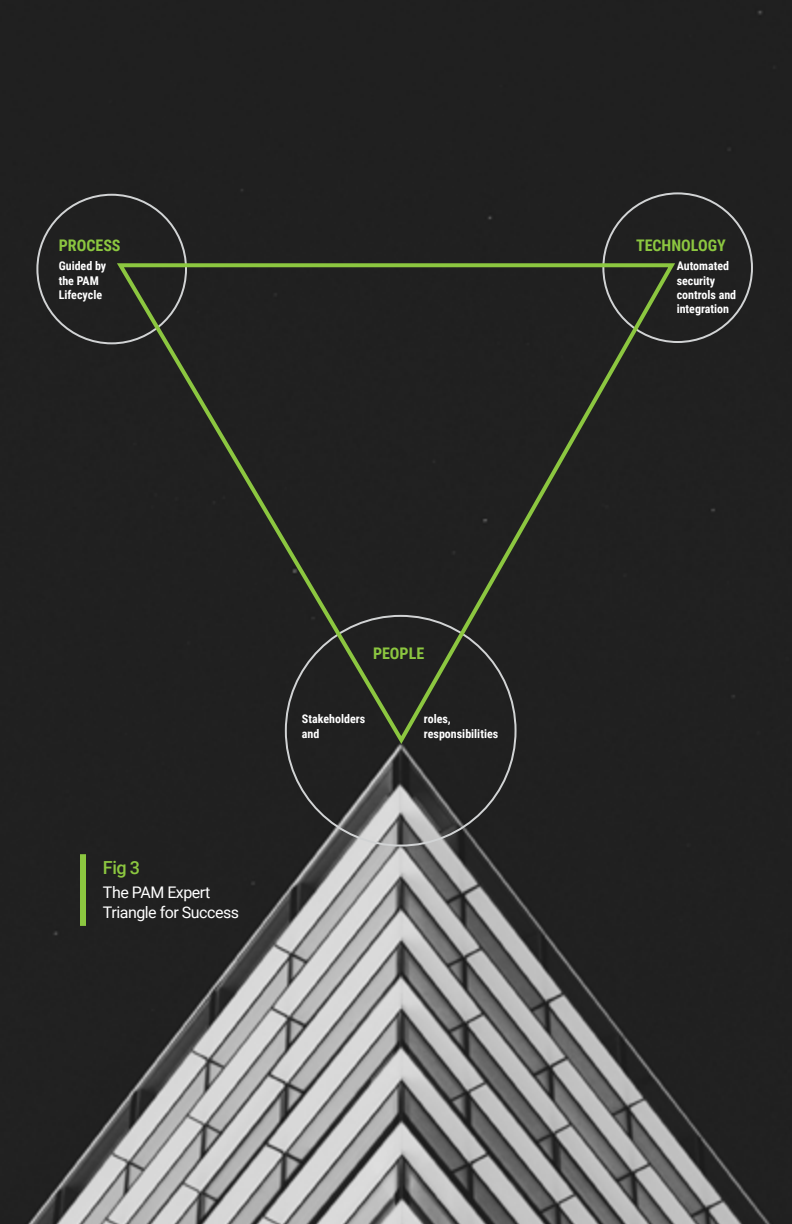
<style>
.page{position:relative;width:792px;height:1224px;background:#fff}
.page>*{position:absolute;margin:0;border:0;box-sizing:border-box;transform-origin:0 0}
.t1{font:500 18px "Roboto";color:#8cc740}
.t2{font:16px/20px "Roboto";letter-spacing:-.03em;color:#fff}
.t3{font:700 16px "Roboto Condensed";color:#8cc740}
.t4{font:700 12px/14.4px "Roboto Condensed";color:#fff}
</style>
<div class="page">
<img style="left:0;top:0;width:792px;height:1224px">
<div style="left:80px;top:854px;width:6px;height:72px;background:#8cc740"></div>
<div style="left:113px;top:260px;width:564px;height:488px;background:#202020"></div>
<h2 class="t3" style="left:59px;top:234px;width:63px">PROCESS</h2>
<p class="t4" style="left:59px;top:258px;width:49px">Guided by the PAM<br>Lifecycle</p>
<h1 class="t1" style="left:103px;top:855px;width:39px">Fig 3</h1>
<h2 class="t2" style="left:103px;top:882px;width:138px">The PAM Expert<br>Triangle for Success</h2>
<h2 class="t3" style="left:373px;top:642px;width:53px">PEOPLE</h2>
<p class="t4" style="left:302px;top:711px;width:65px">Stakeholders and</p>
<p class="t4" style="left:424px;top:711px;width:76px">roles, responsibilities</p>
<h2 class="t3" style="left:636px;top:234px;width:91px">TECHNOLOGY</h2>
<p class="t4" style="left:677px;top:258px;width:61px">Automated security controls and integration</p>
</div>
